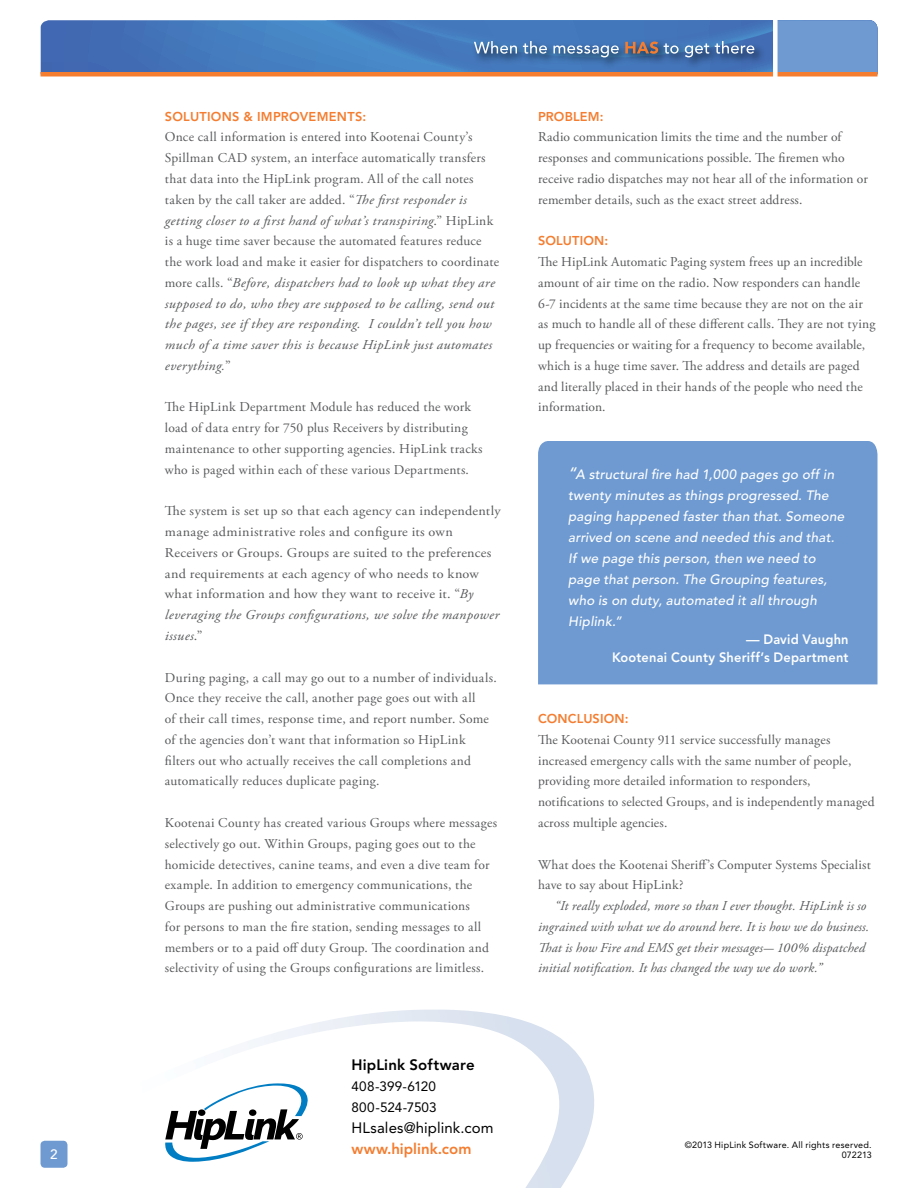
<style>
.page{position:relative;width:918px;height:1188px;background:#fff}
.page>*{position:absolute;margin:0;border:0;box-sizing:border-box;transform-origin:0 0}
.t1{font:15px "Avenir LT Std";letter-spacing:.005em;color:#000}
.t2{font:800 15px "Avenir LT Std";letter-spacing:.01em;color:#000}
.t3{font:800 15px "Avenir LT Std";color:#f47d30}
.t4{font:13.5px/20.9px "Adobe Garamond Pro";letter-spacing:.015em;color:#58595b}
.t5{font:13.5px/20.9px "Adobe Garamond Pro";letter-spacing:.015em;color:#58595b;scale:1.05 1}
.t6{font:italic 500 13.5px/21px "Avenir LT Std";letter-spacing:.015em;color:#fff}
.t7{font:italic 13.5px/20.9px "Adobe Garamond Pro";letter-spacing:.01em;color:#58595b}
.t8{font:800 13.5px/18px "Avenir LT Std";letter-spacing:.015em;color:#fff;text-align:right}
.t9{font:13.5px/21px "Avenir LT Std";letter-spacing:.005em;color:#000}
.t10{font:500 13.5px "Avenir LT Std";color:#fff}
.t11{font:800 12.75px "Avenir LT Std";letter-spacing:.015em;color:#f47d30}
.t12{font:9px/10.8px "Avenir LT Std";letter-spacing:.025em;color:#000;text-align:right}
.s1{font-style:italic}
.s2{font-size:16.5px}
</style>
<div class="page">
<img style="left:44px;top:1010px;width:550px;height:178px">
<svg style="left:41px;top:20px;width:285px;height:52px;background:#47b"></svg>
<svg style="left:326px;top:20px;width:552px;height:57px;background:#5482bd"></svg>
<hr style="left:40px;top:72px;width:838px;height:4px;background:#f47d30">
<div style="left:773px;top:8px;width:5px;height:85px;background:#fff"></div>
<div style="left:40px;top:1141px;width:27px;height:27px;background:#6e9ad1;border-radius:4px"></div>
<svg style="left:165px;top:1083px;width:143px;height:79px"></svg>
<div style="left:538px;top:441px;width:340px;height:243px;background:#6e9ad1"></div>
<p class="t11" style="left:165px;top:109px;width:51px">So lutionS</p>
<p class="t11" style="left:244px;top:109px;width:75px">&amp; IM PROVEME</p>
<p class="t11" style="left:337px;top:109px;width:31px">NTS:</p>
<p class="t4" style="left:165px;top:127px;width:336px">Once call information is entered into Kootenai County’s Spillman CAD system, an interface automatically transfers that data into the HipLink program. All of the call notes taken by the call taker are added. “<span class="s1">The first responder is getting closer to a first hand of what’s transpiring</span>.” HipLink is a huge time saver because the automated features reduce the work load and make it easier for dispatchers to coordinate more calls. “<span class="s1">Before, dispatchers had to look up what they are supposed to do, who they are supposed to be calling, send out the pages, see if they are responding. I couldn’t tell you how much of a time saver this is because HipLink just automates everything.</span>”</p>
<p class="t4" style="left:165px;top:397px;width:319px">The HipLink Department Module has reduced the work load of data entry for 750 plus Receivers by distributing maintenance to other supporting agencies. HipLink tracks who is paged within each of these various Departments.</p>
<p class="t5" style="left:165px;top:501px;width:321px">The system is set up so that each agency can independently manage administrative roles and configure its own Receivers or Groups. Groups are suited to the preferences and requirements at each agency of who needs to know what information and how they want to receive it. “<span class="s1">By leveraging the Groups configurations, we solve the manpower issues</span>.”</p>
<p class="t4" style="left:165px;top:667px;width:333px">During paging, a call may go out to a number of individuals.<br>Once they receive the call, another page goes out with all<br>of their call times, response time, and report number. Some of the agencies don’t want that information so HipLink filters out who actually receives the call completions and automatically reduces duplicate paging.</p>
<p class="t4" style="left:165px;top:813px;width:334px">Kootenai County has created various Groups where messages selectively go out. Within Groups, paging goes out to the homicide detectives, canine teams, and even a dive team for example. In addition to emergency communications, the Groups are pushing out administrative communications<br>for persons to man the fire station, sending messages to all members or to a paid off duty Group. The coordination and selectivity of using the Groups configurations are limitless.</p>
<p class="t11" style="left:538px;top:109px;width:67px">Problem:</p>
<p class="t4" style="left:538px;top:127px;width:331px">Radio communication limits the time and the number of responses and communications possible. The firemen who receive radio dispatches may not hear all of the information or remember details, such as the exact street address.</p>
<p class="t11" style="left:538px;top:233px;width:51px">So lution</p>
<p class="t11" style="left:604px;top:233px;width:5px">:</p>
<p class="t4" style="left:538px;top:252px;width:339px">The HipLink Automatic Paging system frees up an incredible amount of air time on the radio. Now responders can handle 6-7 incidents at the same time because they are not on the air as much to handle all of these different calls. They are not tying up frequencies or waiting for a frequency to become available, which is a huge time saver. The address and details are paged and literally placed in their hands of the people who need the information.</p>
<p class="t6" style="left:568px;top:464px;width:278px"><span class="s2">“</span>A structural fire had 1,000 pages go off in twenty minutes as things progressed. The paging happened faster than that. Someone arrived on scene and needed this and that.<br>If we page this person, then we need to page that person. The Grouping features, who is on duty, automated it all through Hiplink.”</p>
<p class="t8" style="left:612px;top:630px;width:238px">— David Vaughn<br>Kootenai County Sheriff’s Department</p>
<p class="t11" style="left:538px;top:711px;width:47px">CONCLUS</p>
<p class="t11" style="left:600px;top:711px;width:30px">ION:</p>
<p class="t4" style="left:538px;top:730px;width:338px">The Kootenai County 911 service successfully manages increased emergency calls with the same number of people, providing more detailed information to responders, notifications to selected Groups, and is independently managed across multiple agencies.</p>
<p class="t4" style="left:538px;top:854px;width:334px">What does the Kootenai Sheriff’s Computer Systems Specialist have to say about HipLink?</p>
<p class="t7" style="left:538px;top:896px;width:333px;text-indent:17px">“It really exploded, more so than I ever thought. HipLink is so ingrained with what we do around here. It is how we do business.<br>That is how Fire and EMS get their messages- 100% dispatched initial notification. It has changed the way we do work.”</p>
<p class="t2" style="left:351px;top:1056px;width:125px">HipLink Software</p>
<p class="t9" style="left:351px;top:1076px;width:87px">408-399-6120<br>800-524-7503</p>
<p class="t1" style="left:351px;top:1119px;width:144px">HLsales@hiplink.com</p>
<p class="t3" style="left:351px;top:1140px;width:121px">www.hiplink.com</p>
<p class="t10" style="left:50px;top:1147px;width:9px">2</p>
<p class="t12" style="left:685px;top:1139px;width:188px">©2013 HipLink Software. All rights reserved.<br>072213</p>
</div>
